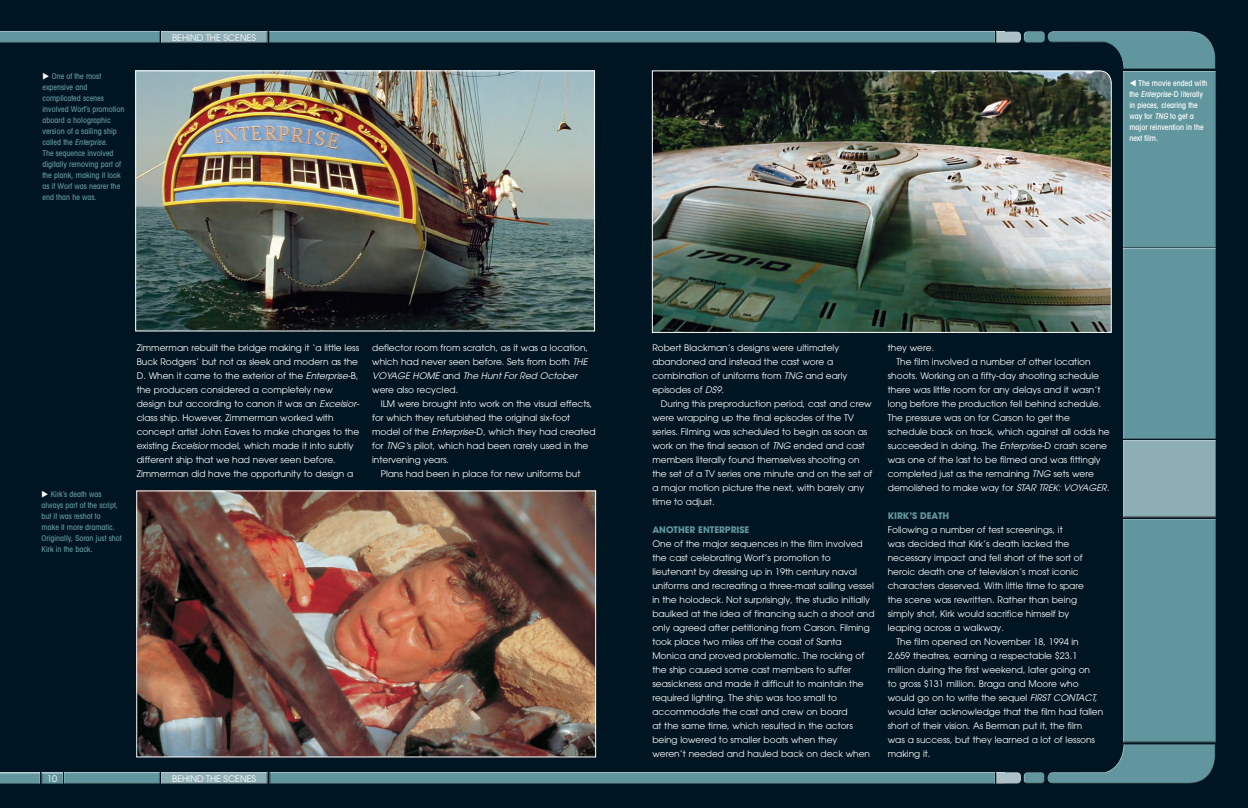
<style>
.page{position:relative;width:1248px;height:808px;background:#fff}
.page>*{position:absolute;margin:0;border:0;box-sizing:border-box;transform-origin:0 0}
.Main_Body_text_Drop{font:9px/14px "Avant Garde";color:#fff}
.t1{font:700 9px "Avant Garde";color:#61969e}
.t2{font:500 condensed 8px/11px "Avant Garde LT";color:#61969e}
.t3{font:500 condensed 8px/11px "Avant Garde LT";color:#fff}
.s1{color:#fff}
.s2{font-style:italic}
.s3{font-family:"Avant Garde LT";font-style:italic}
</style>
<div class="page">
<div style="left:0;top:0;width:1247px;height:808px;background:#001522"></div>
<div style="left:160px;top:31px;width:108px;height:12px;background:#8eaeb5"></div>
<div style="left:160px;top:772px;width:108px;height:12px;background:#8eaeb5"></div>
<div style="left:0;top:31px;width:160px;height:12px;background:#61969e"></div>
<div style="left:63px;top:772px;width:97px;height:12px;background:#61969e"></div>
<div style="left:40px;top:772px;width:23px;height:12px;background:#231f20;opacity:.75"></div>
<div style="left:0;top:772px;width:40px;height:12px;background:#231f20;opacity:.75"></div>
<div style="left:995px;top:31px;width:26px;height:12px;background:#acc1c7"></div>
<div style="left:1023px;top:30px;width:23px;height:12px;background:#fff;opacity:.75"></div>
<div style="left:1023px;top:32px;width:23px;height:11px;background:#231f20;opacity:.75"></div>
<div style="left:1023px;top:772px;width:21px;height:12px;background:#fff;opacity:.75"></div>
<div style="left:1024px;top:772px;width:22px;height:13px;background:#231f20;opacity:.75"></div>
<div style="left:268px;top:31px;width:727px;height:12px;background:#61969e"></div>
<div style="left:1121px;top:440px;width:95px;height:78px;background:#8eaeb5"></div>
<div style="left:1121px;top:248px;width:95px;height:192px;background:#61969e"></div>
<div style="left:1121px;top:518px;width:95px;height:226px;background:#61969e"></div>
<div style="left:1121px;top:71px;width:95px;height:179px;background:#61969e"></div>
<div style="left:995px;top:772px;width:26px;height:12px;background:#acc1c7"></div>
<div style="left:269px;top:772px;width:726px;height:12px;background:#61969e"></div>
<div style="left:1048px;top:743px;width:167px;height:41px;background:#231f20;opacity:.75"></div>
<div style="left:1046px;top:31px;width:167px;height:39px;background:#fff;opacity:.75"></div>
<div style="left:1046px;top:39px;width:170px;height:31px;background:#231f20;opacity:.75"></div>
<img style="left:651px;top:70px;width:461px;height:263px">
<img style="left:138px;top:492px;width:456px;height:263px">
<div style="left:136px;top:490px;width:460px;height:267px;border:1px solid #fff"></div>
<img style="left:137px;top:72px;width:456px;height:257px">
<div style="left:135px;top:70px;width:460px;height:261px;border:1px solid #fff"></div>
<p class="t2" style="left:43px;top:71px;width:83px"><span class="s1">◆</span> One of the most expensive and complicated scenes involved Worf’s promotion aboard a holographic version of a sailing ship<br>c a l l e d t h e <span class="s2">Enterprise</span>.<br>The sequence involved digitally removing part of the plank, making it look as if Worf was nearer the end than he was.</p>
<p class="Main_Body_text_Drop" style="left:172px;top:30px;width:85px">BEHIND THE SCENES</p>
<p class="t3" style="left:1129px;top:78px;width:80px">▼ The movie ended with th e <span class="s2">Enterprise-</span>D l ite ra l l y in pieces, clearing the way for <span class="s2">TNG</span> to get a major reinvention in the next film.</p>
<p class="t2" style="left:42px;top:489px;width:82px"><span class="s1">◆</span> Kirk’s death was always part of the script, but it was reshot to<br>make it more dramatic.<br>Originally, Soran just shot<br>Kirk in the back.</p>
<p class="Main_Body_text_Drop" style="left:137px;top:341px;width:224px">Zimmerman rebuilt the bridge making it ‘a little less Buck Rodgers’ but not as sleek and modern as the D. When it came to the exterior of the <span class="s3">Enterprise-</span>B, the producers considered a completely new design but according to canon it was an <span class="s3">Excelsior&shy;</span>class ship. However, Zimmerman worked with concept artist John Eaves to make changes to the existing <span class="s3">Excelsior</span> model, which made it into subtly different ship that we had never seen before.<br>Zimmerman did have the opportunity to design a</p>
<p class="Main_Body_text_Drop" style="left:372px;top:341px;width:217px">deflector room from scratch, as it was a location, which had never seen before. Sets from both <span class="s3">THE VOYAGE HOME</span> and <span class="s3">The Hunt For Red October </span>were also recycled.</p>
<p class="Main_Body_text_Drop" style="left:372px;top:397px;width:225px;text-indent:9px">ILM were brought into work on the visual effects, for which they refurbished the original six-foot model of the <span class="s3">Enterprise-</span>D, which they had created for <span class="s3">TNG’</span>s pilot, which had been rarely used in the intervening years.</p>
<p class="Main_Body_text_Drop" style="left:380px;top:467px;width:201px">Plans had been in place for new uniforms but</p>
<p class="Main_Body_text_Drop" style="left:47px;top:771px;width:11px">10</p>
<p class="Main_Body_text_Drop" style="left:172px;top:771px;width:85px">BEHIND THE SCENES</p>
<p class="Main_Body_text_Drop" style="left:652px;top:341px;width:196px">Robert Blackman’s designs were ultimately abandoned and instead the cast wore a combination of uniforms from <span class="s3">TNG</span> and early episodes of <span class="s3">DS9.</span></p>
<p class="Main_Body_text_Drop" style="left:652px;top:397px;width:221px;text-indent:9px">During this preproduction period, cast and crew were wrapping up the final episodes of the TV series. Filming was scheduled to begin as soon as work on the final season of <span class="s3">TNG</span> ended and cast members literally found themselves shooting on the set of a TV series one minute and on the set of a major motion picture the next, with barely any time to adjust.</p>
<p class="t1" style="left:652px;top:524px;width:98px">ANOTHER ENTERPRISE</p>
<p class="Main_Body_text_Drop" style="left:652px;top:537px;width:224px">One of the major sequences in the film involved the cast celebrating Worf’s promotion to lieutenant by dressing up in 19th century naval uniforms and recreating a three-mast sailing vessel in the holodeck. Not surprisingly, the studio initially baulked at the idea of financing such a shoot and only agreed after petitioning from Carson. Filming took place two miles off the coast of Santa Monica and proved problematic. The rocking of the ship caused some cast members to suffer seasickness and made it difficult to maintain the required lighting. The ship was too small to accommodate the cast and crew on board<br>at the same time, which resulted in the actors being lowered to smaller boats when they<br>weren’t needed and hauled back on deck when</p>
<p class="Main_Body_text_Drop" style="left:887px;top:341px;width:48px">they were.</p>
<p class="Main_Body_text_Drop" style="left:887px;top:355px;width:223px;text-indent:9px">The film involved a number of other location shoots. Working on a fifty-day shooting schedule there was little room for any delays and it wasn’t long before the production fell behind schedule.<br>The pressure was on for Carson to get the schedule back on track, which against all odds he succeeded in doing. The <span class="s3">Enterprise-</span>D crash scene was one of the last to be filmed and was fittingly completed just as the remaining <span class="s3">TNG</span> sets were demolished to make way for <span class="s3">STAR TREK: VOYAGER.</span></p>
<p class="t1" style="left:887px;top:510px;width:63px">KIRK’S DEATH</p>
<p class="Main_Body_text_Drop" style="left:887px;top:523px;width:198px">Following a number of test screenings, it<br>was decided that Kirk’s death lacked the necessary impact and fell short of the sort of heroic death one of television’s most iconic characters deserved. With little time to spare the scene was rewritten. Rather than being simply shot, Kirk would sacrifice himself by leaping across a walkway.</p>
<p class="Main_Body_text_Drop" style="left:887px;top:635px;width:217px;text-indent:9px">The film opened on November 18, 1994 in 2,659 theatres, earning a respectable $23.1 million during the first weekend, later going on<br>to gross $131 million. Braga and Moore who would go on to write the sequel <span class="s3">FIRST CONTACT, </span>would later acknowledge that the film had fallen short of their vision. As Berman put it, the film<br>was a success, but they learned a lot of lessons making it.</p>
</div>
